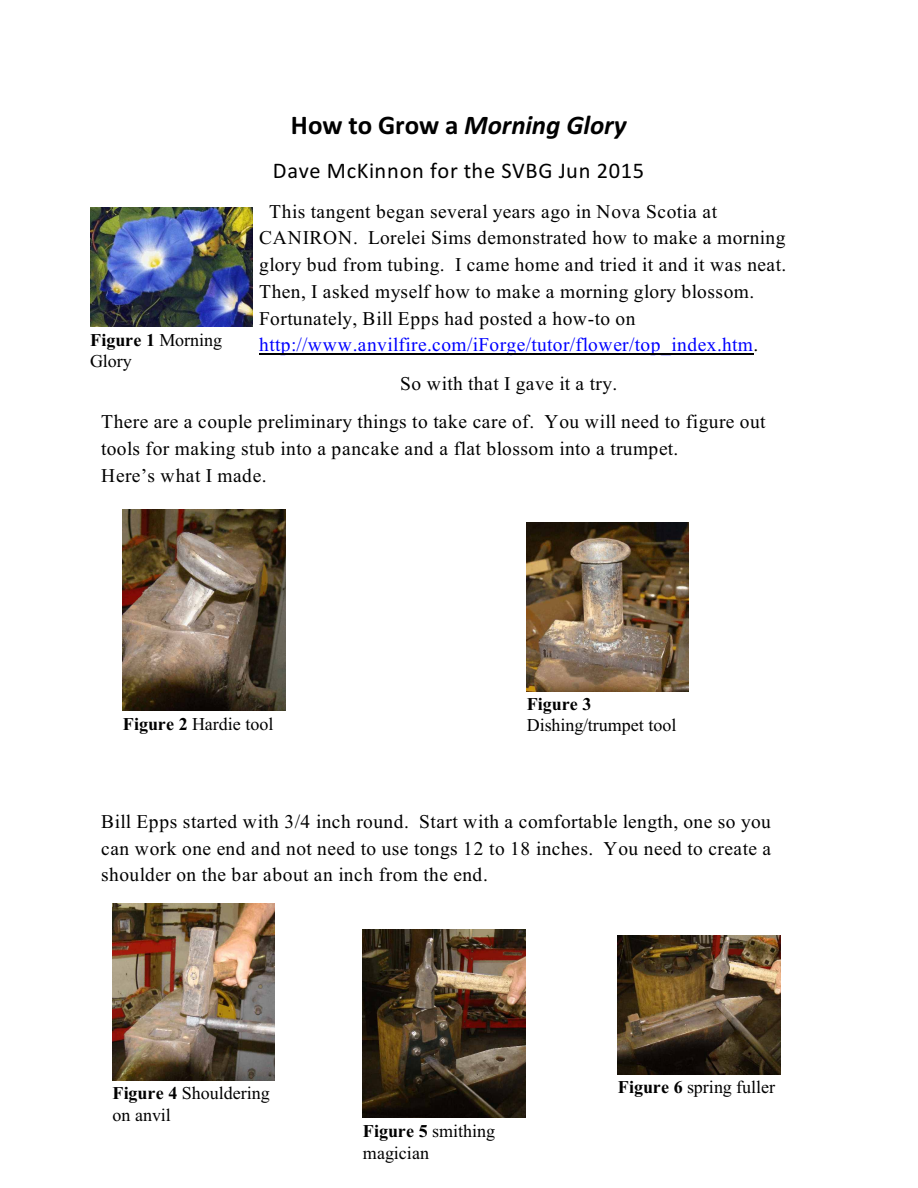
<style>
.page{position:relative;width:918px;height:1188px;background:#fff}
.page>*{position:absolute;margin:0;border:0;box-sizing:border-box;transform-origin:0 0}
.t1{font:italic 700 27px "Calibri";letter-spacing:-.005em;color:#000}
.t2{font:22.35px "Calibri";letter-spacing:.03em;color:#000}
.t3{font:19.5px/26.7px "Times New Roman";letter-spacing:.025em;color:#000}
.t4{font:18px/21.6px "Times New Roman";color:#000}
.t5{font:700 18px "Times New Roman";color:#000}
.s1{font-style:normal}
.s2{color:#00f}
.s3{font-weight:700}
</style>
<div class="page">
<hr style="left:259px;top:354px;width:494px;height:1px;background:#000">
<img style="left:90px;top:208px;width:162px;height:119px">
<img style="left:123px;top:510px;width:162px;height:200px">
<img style="left:527px;top:523px;width:162px;height:168px">
<img style="left:112px;top:903px;width:163px;height:178px">
<img style="left:363px;top:930px;width:162px;height:188px">
<img style="left:618px;top:936px;width:162px;height:138px">
<h1 class="t1" style="left:291px;top:113px;width:337px"><span class="s1">How to Grow a</span> Morning Glory</h1>
<p class="t2" style="left:273px;top:161px;width:373px">Dave McKinnon for the SVBG Jun 2015</p>
<p class="t3" style="left:259px;top:200px;width:529px;text-indent:10px">This tangent began several years ago in Nova Scotia at CANIRON. Lorelei Sims demonstrated how to make a morning glory bud from tubing. I came home and tried it and it was neat.<br>Then, I asked myself how to make a morning glory blossom.<br>Fortunately, Bill Epps had posted a how-to on <span class="s2">http://www.anvilfire.com/iForge/tutor/flower/top_index.htm</span>.</p>
<p class="t3" style="left:101px;top:366px;width:666px;line-height:38.7px;text-indent:299px">So with that I gave it a try.<br>There are a couple preliminary things to take care of. You will need to figure out</p>
<p class="t3" style="left:101px;top:437px;width:579px">tools for making stub into a pancake and a flat blossom into a trumpet.<br>Here’s what I made.</p>
<p class="t4" style="left:90px;top:331px;width:134px"><span class="s3">Figure 1</span> Morning<br>Glory</p>
<p class="t4" style="left:123px;top:714px;width:152px"><span class="s3">Figure 2</span> Hardie tool</p>
<p class="t5" style="left:527px;top:698px;width:66px">Figure 3</p>
<p class="t4" style="left:527px;top:716px;width:151px">Dishing/trumpet tool</p>
<p class="t3" style="left:101px;top:810px;width:672px;text-align:justify">Bill Epps started with 3/4 inch round. Start with a comfortable length, one so you can work one end and not need to use tongs 12 to 18 inches. You need to create a shoulder on the bar about an inch from the end.</p>
<p class="t4" style="left:112px;top:1084px;width:159px"><span class="s3">Figure 4</span> Shouldering on anvil</p>
<p class="t4" style="left:363px;top:1122px;width:134px"><span class="s3">Figure 5</span> smithing magician</p>
<p class="t4" style="left:618px;top:1078px;width:159px"><span class="s3">Figure 6</span> spring fuller</p>
</div>
